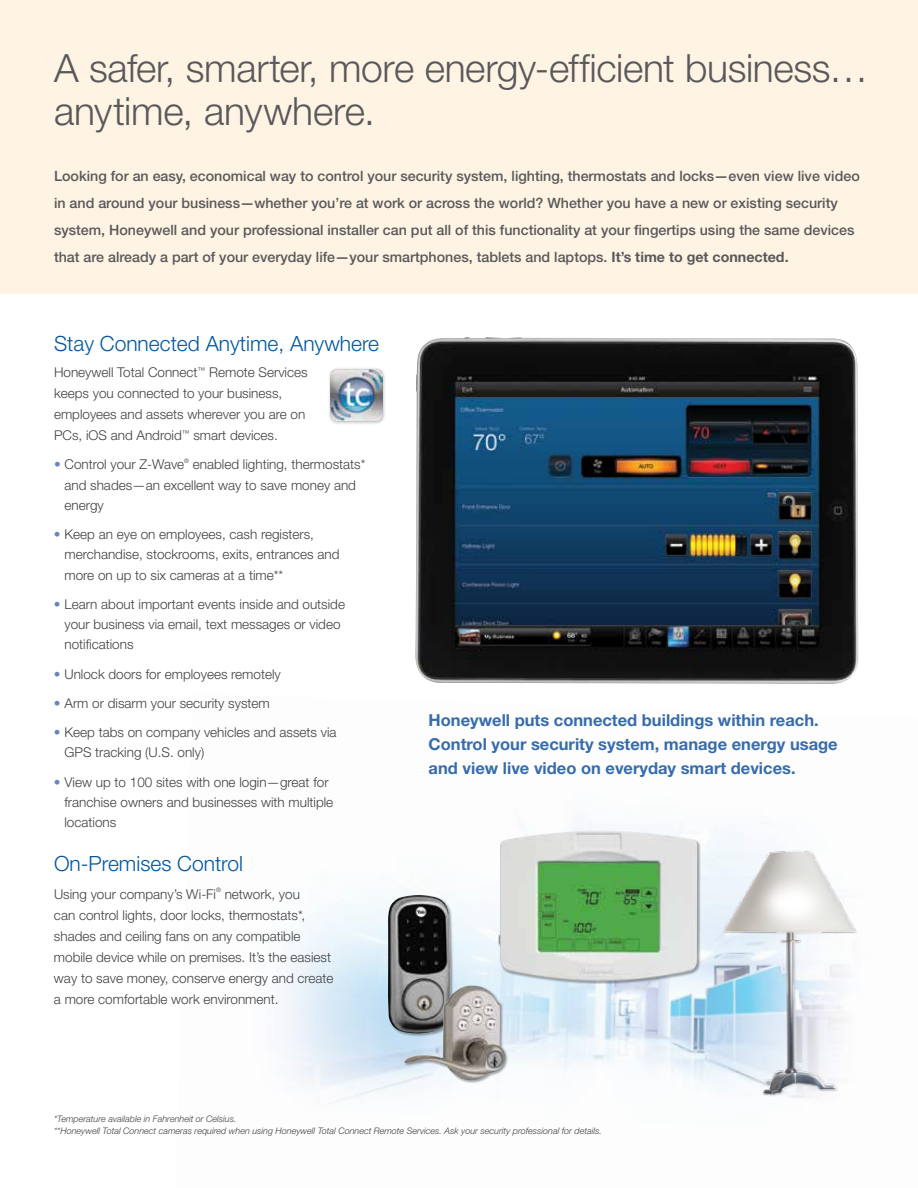
<style>
.page{position:relative;width:918px;height:1188px;background:#fff}
.page>*{position:absolute;margin:0;border:0;box-sizing:border-box;transform-origin:0 0}
.t1{font:300 39px/43.5px "Helvetica Neue LT Std";letter-spacing:-.01em;color:#58595b}
.t2{font:300 21px "Helvetica Neue LT Std";color:#0057a0}
.t3{font:700 16.5px/24px "Helvetica Neue LT Std";color:#366cad}
.t4{font:500 14.25px/27px "Helvetica Neue LT Std";color:#58595b}
.t5{font:300 13.5px/20.2px "Helvetica Neue LT Std";color:#414042}
.t6{font:italic 300 9px/12px "Helvetica Neue LT Std";color:#414042}
.t7{font:300 6.15px "Helvetica Neue LT Std";color:#414042}
.s1{font-weight:700}
.s2{color:#6685bd}
</style>
<div class="page">
<img style="left:283px;top:823px;width:461px;height:279px">
<img style="left:415px;top:337px;width:443px;height:347px">
<div style="left:328px;top:366px;width:58px;height:59px;background:#000;opacity:.3"></div>
<img style="left:331px;top:369px;width:51px;height:52px">
<div style="left:498px;top:830px;width:203px;height:154px;background:#000;opacity:.35"></div>
<img style="left:499px;top:831px;width:198px;height:150px">
<div style="left:388px;top:895px;width:66px;height:142px;background:#000;opacity:.35"></div>
<img style="left:388px;top:895px;width:62px;height:140px">
<div style="left:404px;top:985px;width:104px;height:99px;background:#000;opacity:.35"></div>
<img style="left:404px;top:986px;width:101px;height:95px">
<img style="left:718px;top:846px;width:139px;height:255px">
<div style="left:0;top:0;width:918px;height:294px;background:#fff3e3"></div>
<h1 class="t1" style="left:54px;top:45px;width:816px">A safer, smarter, more energy-efficient business… anytime, anywhere.</h1>
<p class="t4" style="left:54px;top:162px;width:807px">Looking for an easy, economical way to control your security system, lighting, thermostats and locks—even view live video in and around your business—whether you’re at work or across the world? Whether you have a new or existing security system, Honeywell and your professional installer can put all of this functionality at your fingertips using the same devices that are already a part of your everyday life—your smartphones, tablets and laptops. <span class="s1">It’s time to get connected.</span></p>
<h2 class="t2" style="left:54px;top:330px;width:327px">Stay Connected Anytime, Anywhere</h2>
<p class="t5" style="left:54px;top:362px;width:255px;line-height:21px">Honeywell Total Connect<sup>™</sup> Remote Services keeps you connected to your business, employees and assets wherever you are on PCs, iOS and Android<sup>™</sup> smart devices.</p>
<p class="t5" style="left:54px;top:454px;width:132px"><span class="s2">•</span> Control your Z-Wave</p>
<p class="t7" style="left:184px;top:457px;width:6px">®</p>
<p class="t5" style="left:64px;top:454px;width:302px;text-indent:128px">enabled lighting, thermostats* and shades—an excellent way to save money and energy</p>
<p class="t5" style="left:64px;top:524px;width:277px;text-indent:-11px"><span class="s2">•</span> Keep an eye on employees, cash registers, merchandise, stockrooms, exits, entrances and more on up to six cameras at a time**</p>
<p class="t5" style="left:64px;top:594px;width:282px;text-indent:-11px"><span class="s2">•</span> Learn about important events inside and outside your business via email, text messages or video notifications</p>
<p class="t5" style="left:54px;top:663px;width:228px"><span class="s2">•</span> Unlock doors for employees remotely</p>
<p class="t5" style="left:54px;top:693px;width:217px"><span class="s2">•</span> Arm or disarm your security system</p>
<p class="t5" style="left:64px;top:722px;width:274px;text-indent:-11px"><span class="s2">•</span> Keep tabs on company vehicles and assets via<br>GPS tracking (U.S. only)</p>
<p class="t5" style="left:64px;top:771px;width:270px;text-indent:-11px"><span class="s2">•</span> View up to 100 sites with one login—great for franchise owners and businesses with multiple locations</p>
<h2 class="t2" style="left:54px;top:851px;width:191px">On-Premises Control</h2>
<p class="t5" style="left:54px;top:883px;width:164px">Using your company’s Wi-Fi</p>
<p class="t7" style="left:216px;top:886px;width:6px">®</p>
<p class="t5" style="left:54px;top:883px;width:281px;line-height:21px;text-indent:171px">network, you<br>can control lights, door locks, thermostats*, shades and ceiling fans on any compatible mobile device while on premises. It’s the easiest way to save money, conserve energy and create a more comfortable work environment.</p>
<p class="t3" style="left:429px;top:708px;width:411px">Honeywell puts connected buildings within reach.<br>Control your security system, manage energy usage and view live video on everyday smart devices.</p>
<p class="t6" style="left:54px;top:1112px;width:549px">*Temperature available in Fahrenheit or Celsius.<br>**Honeywell Total Connect cameras required when using Honeywell Total Connect Remote Services. Ask your security professional for details.</p>
</div>
